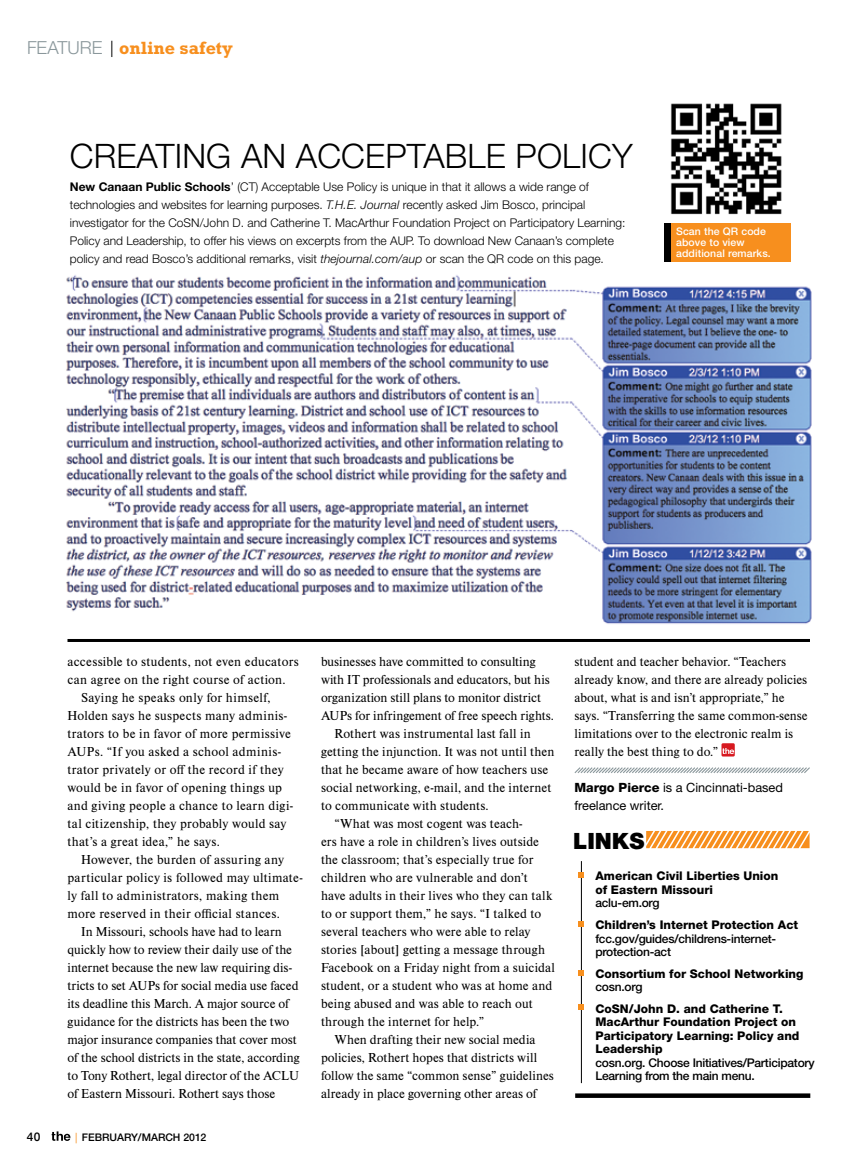
<style>
.page{position:relative;width:864px;height:1161px;background:#fff}
.page>*{position:absolute;margin:0;border:0;box-sizing:border-box;transform-origin:0 0}
.t1{font:300 33.75px "Helvetica Neue LT Std";letter-spacing:.005em;color:#000}
.t2{font:900 22.5px "Helvetica Neue LT Std";color:#000}
.t3{font:700 18px "Rockwell Std";color:#f78f1e}
.t4{font:13.5px/18px "Nimbus Rom DOT";letter-spacing:.005em;color:#000}
.t5{font:13.5px "Nimbus Rom DOT";letter-spacing:.025em;color:#000}
.t6{font:12.75px/18px "Helvetica Neue LT Std";color:#000}
.t7{font:300 12px/18px "Helvetica Neue LT Std";color:#000}
.t8{font:800 12px/13.5px "Helvetica Neue LT Std";color:#000}
.t9{font:500 12px/13.5px "Helvetica Neue LT Std";letter-spacing:-.02em;color:#000}
.t10{font:500 10.5px/11.1px "Helvetica Neue LT Std";letter-spacing:.01em;color:#fff}
.t11{font:500 10.5px "Helvetica Neue LT Std";color:#000}
.s1{font-family:"Helvetica Neue LT Std";font-weight:300;color:#8a979b}
.s2{font-weight:300;color:#000}
.s3{font-weight:700}
.s4{font-style:italic}
.s5{font-family:"Helvetica Neue";font-weight:400;color:#f78f1e}
.s6{font-weight:800}
</style>
<div class="page">
<svg style="left:574px;top:767px;width:236px;height:6px"></svg>
<div style="left:722px;top:743px;width:13px;height:14px;background:#d71920;border-radius:2px"></div>
<svg style="left:722px;top:748px;width:12px;height:6px"></svg>
<hr style="left:581px;top:861px;width:1px;height:222px;background:#000">
<div style="left:575px;top:1093px;width:235px;height:5px;background:#000"></div>
<svg style="left:646px;top:831px;width:164px;height:17px;background:#f9ae5d"></svg>
<svg style="left:579px;top:921px;width:5px;height:6px"></svg>
<svg style="left:579px;top:970px;width:5px;height:5px"></svg>
<svg style="left:579px;top:1004px;width:5px;height:5px"></svg>
<svg style="left:579px;top:873px;width:5px;height:5px"></svg>
<img style="left:66px;top:275px;width:746px;height:349px">
<hr style="left:68px;top:639px;width:742px;height:3px;background:#000">
<svg style="left:52px;top:1131px;width:19px;height:10px"></svg>
<img style="left:670px;top:103px;width:112px;height:112px">
<div style="left:664px;top:223px;width:126px;height:38px;background:#f78f1e"></div>
<div style="left:664px;top:223px;width:6px;height:38px;background:#000"></div>
<h3 class="t3" style="left:27px;top:37px;width:207px"><span class="s1">FEATURE</span> <span class="s2">|</span> online safety</h3>
<h1 class="t1" style="left:70px;top:135px;width:45px">Creat</h1>
<h1 class="t1" style="left:175px;top:135px;width:166px">ing an Acce</h1>
<h1 class="t1" style="left:385px;top:135px;width:249px">ptab le Policy</h1>
<p class="t7" style="left:70px;top:178px;width:557px"><span class="s3">New Canaan Public Schools</span>’ (CT) Acceptable Use Policy is unique in that it allows a wide range of technologies and websites for learning purposes. <span class="s4">T.H.E. Journal</span> recently asked Jim Bosco, principal investigator for the CoSN/John D. and Catherine T. MacArthur Foundation Project on Participatory Learning:<br>Policy and Leadership, to offer his views on excerpts from the AUP. To download New Canaan’s complete policy and read Bosco’s additional remarks, visit <span class="s4">thejournal.com/aup</span> or scan the QR code on this page.</p>
<p class="t10" style="left:676px;top:226px;width:96px">Scan the QR code above to view additional remarks.</p>
<p class="t4" style="left:68px;top:653px;width:233px">accessible to students, not even educators</p>
<p class="t5" style="left:68px;top:672px;width:220px">can agree on the right course of action.</p>
<p class="t4" style="left:81px;top:689px;width:191px">Saying he speaks only for himself,</p>
<p class="t4" style="left:68px;top:707px;width:221px">Holden says he suspects many adminis-</p>
<p class="t4" style="left:68px;top:725px;width:225px">trators to be in favor of more permissive</p>
<p class="t4" style="left:68px;top:743px;width:215px">AUPs. “If you asked a school adminis-</p>
<p class="t4" style="left:68px;top:761px;width:218px">trator privately or off the record if they</p>
<p class="t4" style="left:68px;top:779px;width:216px">would be in favor of opening things up</p>
<p class="t5" style="left:68px;top:798px;width:227px">and giving people a chance to learn digi-</p>
<p class="t4" style="left:68px;top:815px;width:221px">tal citizenship, they probably would say</p>
<p class="t4" style="left:68px;top:833px;width:154px">that’s a great idea,” he says.</p>
<p class="t4" style="left:81px;top:851px;width:205px">However, the burden of assuring any</p>
<p class="t4" style="left:68px;top:869px;width:237px">particular policy is followed may ultimate-</p>
<p class="t5" style="left:68px;top:888px;width:213px">ly fall to administrators, making them</p>
<p class="t4" style="left:68px;top:905px;width:214px">more reserved in their official stances.</p>
<p class="t4" style="left:81px;top:923px;width:202px">In Missouri, schools have had to learn</p>
<p class="t4" style="left:68px;top:941px;width:226px">quickly how to review their daily use of the</p>
<p class="t4" style="left:68px;top:959px;width:226px">internet because the new law requiring dis-</p>
<p class="t4" style="left:68px;top:977px;width:233px">tricts to set AUPs for social media use faced</p>
<p class="t4" style="left:68px;top:995px;width:223px">its deadline this March. A major source of</p>
<p class="t4" style="left:68px;top:1013px;width:223px">guidance for the districts has been the two</p>
<p class="t4" style="left:68px;top:1031px;width:231px">major insurance companies that cover most</p>
<p class="t4" style="left:68px;top:1049px;width:234px">of the school districts in the state, according</p>
<p class="t4" style="left:68px;top:1067px;width:233px">to Tony Rothert, legal director of the ACLU</p>
<p class="t4" style="left:68px;top:1085px;width:209px">of Eastern Missouri. Rothert says those</p>
<p class="t9" style="left:27px;top:1130px;width:15px">40</p>
<p class="t11" style="left:75px;top:1131px;width:133px"><span class="s5">|</span> FEBRUARY/MARCH 2012</p>
<p class="t4" style="left:321px;top:653px;width:216px">businesses have committed to consulting</p>
<p class="t4" style="left:321px;top:671px;width:230px">with IT professionals and educators, but his</p>
<p class="t4" style="left:321px;top:689px;width:221px">organization still plans to monitor district</p>
<p class="t4" style="left:321px;top:707px;width:234px">AUPs for infringement of free speech rights.</p>
<p class="t4" style="left:335px;top:725px;width:198px">Rothert was instrumental last fall in</p>
<p class="t4" style="left:321px;top:743px;width:235px">getting the injunction. It was not until then</p>
<p class="t4" style="left:321px;top:761px;width:229px">that he became aware of how teachers use</p>
<p class="t4" style="left:321px;top:779px;width:232px">social networking, e-mail, and the internet</p>
<p class="t4" style="left:321px;top:797px;width:169px">to communicate with students.</p>
<p class="t4" style="left:335px;top:815px;width:189px">“What was most cogent was teach-</p>
<p class="t4" style="left:321px;top:833px;width:220px">ers have a role in children’s lives outside</p>
<p class="t4" style="left:321px;top:851px;width:214px">the classroom; that’s especially true for</p>
<p class="t4" style="left:321px;top:869px;width:208px">children who are vulnerable and don’t</p>
<p class="t4" style="left:321px;top:887px;width:233px">have adults in their lives who they can talk</p>
<p class="t4" style="left:321px;top:905px;width:222px">to or support them,” he says. “I talked to</p>
<p class="t4" style="left:321px;top:923px;width:211px">several teachers who were able to relay</p>
<p class="t4" style="left:321px;top:941px;width:226px">stories [about] getting a message through</p>
<p class="t4" style="left:321px;top:959px;width:236px">Facebook on a Friday night from a suicidal</p>
<p class="t4" style="left:321px;top:977px;width:233px">student, or a student who was at home and</p>
<p class="t4" style="left:321px;top:995px;width:213px">being abused and was able to reach out</p>
<p class="t4" style="left:321px;top:1013px;width:165px">through the internet for help.”</p>
<p class="t4" style="left:335px;top:1031px;width:202px">When drafting their new social media</p>
<p class="t4" style="left:321px;top:1049px;width:218px">policies, Rothert hopes that districts will</p>
<p class="t4" style="left:321px;top:1067px;width:234px">follow the same “common sense” guidelines</p>
<p class="t4" style="left:321px;top:1085px;width:217px">already in place governing other areas of</p>
<p class="t4" style="left:574px;top:653px;width:235px">student and teacher behavior. “Teachers already know, and there are already policies about, what is and isn’t appropriate,” he says. “Transferring the same common-sense limitations over to the electronic realm is really the best thing to do.”</p>
<p class="t6" style="left:574px;top:778px;width:210px"><span class="s6">Margo Pierce</span> is a Cincinnati-based freelance writer.</p>
<h2 class="t2" style="left:573px;top:828px;width:73px">LINKS</h2>
<p class="t8" style="left:595px;top:869px;width:184px">American Civil Liberties Union of Eastern Missouri</p>
<p class="t9" style="left:595px;top:896px;width:66px">aclu-em.org</p>
<p class="t8" style="left:595px;top:918px;width:204px">Children’s Internet Protection Act</p>
<p class="t9" style="left:595px;top:931px;width:182px">fcc.gov/guides/childrens-internet&shy;protection-act</p>
<p class="t8" style="left:595px;top:967px;width:210px">Consortium for School Networking</p>
<p class="t9" style="left:595px;top:980px;width:49px">cosn.org</p>
<p class="t8" style="left:595px;top:1002px;width:206px">CoSN/John D. and Catherine T.<br>MacArthur Foundation Project on<br>Participatory Learning: Policy and<br>Leadership</p>
<p class="t9" style="left:595px;top:1056px;width:221px">cosn.org. Choose Initiatives/Participatory<br>Learning from the main menu.</p>
</div>
